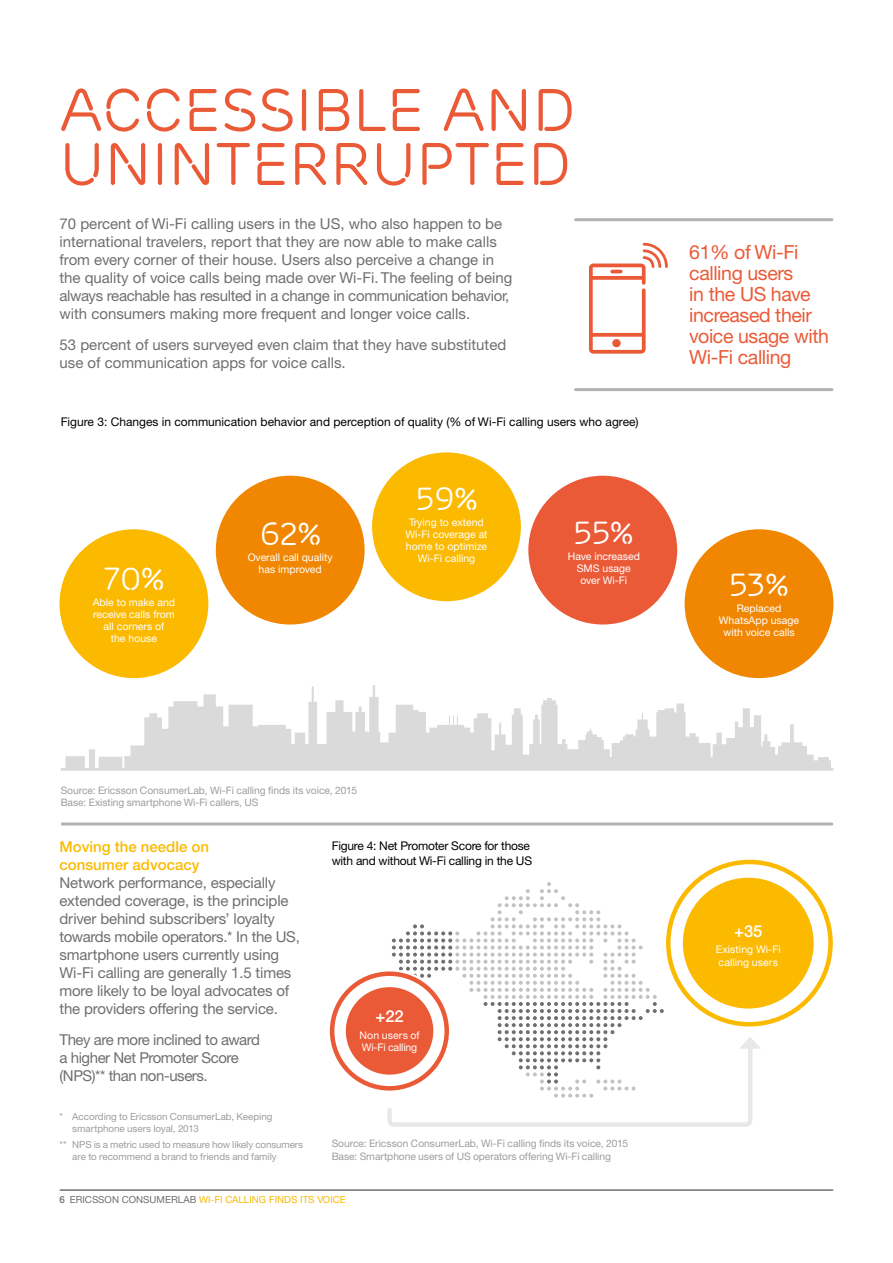
<style>
.page{position:relative;width:893px;height:1263px;background:#fff}
.page>*{position:absolute;margin:0;border:0;box-sizing:border-box;transform-origin:0 0}
.t1{font:60px/54px "Ericsson Capital";color:#eb5a37}
.t2{font:31.8px "Ericsson Capital TT";letter-spacing:-.02em;color:#fff}
.t3{font:19.5px/21px "Ericsson Sans";letter-spacing:-.02em;color:#eb5a37}
.t4{font:500 16.5px "Ericsson Sans";color:#fff}
.t5{font:15px/18px "Ericsson Sans";letter-spacing:-.01em;color:#706f6f}
.t6{font:500 15px/18px "Ericsson Sans";color:#fbba00}
.t7{font:12px/15px "Ericsson Sans";letter-spacing:-.01em;color:#000}
.t8{font:10.5px/12px "Ericsson Sans";color:#fff;text-align:center}
.t9{font:10.2px/12.3px "Ericsson Sans";letter-spacing:-.01em;color:#9d9d9c}
.t10{font:9.75px/11.7px "Ericsson Sans";letter-spacing:-.01em;color:#9d9d9c}
.t11{font:9.75px "Ericsson Sans";color:#fbba00}
.t12{font:9.75px "Ericsson Sans";color:#706f6f}
.s1{font-weight:500}
</style>
<div class="page">
<hr style="left:60px;top:1189px;width:773px;height:2px;background:#706f6f">
<hr style="left:62px;top:822px;width:770px;height:3px;background:#b3b2b2">
<svg style="left:589px;top:243px;width:79px;height:111px"></svg>
<hr style="left:576px;top:218px;width:256px;height:3px;background:#b3b2b2">
<hr style="left:576px;top:388px;width:256px;height:3px;background:#b3b2b2">
<svg style="left:61px;top:685px;width:772px;height:86px"></svg>
<div style="left:60px;top:529px;width:148px;height:149px;background:#fbba00;border-radius:50%"></div>
<div style="left:216px;top:476px;width:149px;height:148px;background:#f18700;border-radius:50%"></div>
<div style="left:528px;top:476px;width:149px;height:148px;background:#eb5a37;border-radius:50%"></div>
<div style="left:372px;top:452px;width:149px;height:149px;background:#fbba00;border-radius:50%"></div>
<div style="left:685px;top:529px;width:148px;height:149px;background:#f18700;border-radius:50%"></div>
<svg style="left:332px;top:974px;width:115px;height:114px"></svg>
<div style="left:328px;top:969px;width:123px;height:124px;border:9px solid #fff;border-radius:50%"></div>
<div style="left:664px;top:857px;width:171px;height:172px;border:9px solid #fff;border-radius:50%"></div>
<div style="left:683px;top:878px;width:131px;height:130px;background:#fbba00;border-radius:50%"></div>
<div style="left:346px;top:987px;width:87px;height:88px;background:#eb5a37;border-radius:50%"></div>
<svg style="left:385px;top:882px;width:376px;height:245px"></svg>
<h1 class="t1" style="left:60px;top:84px;width:518px">ACCESSIBLE AND<br>UNINTERRUPTED</h1>
<p class="t5" style="left:60px;top:215px;width:454px">70 percent of Wi-Fi calling users in the US , who also happen to be international travelers, report that they are now able to make calls from every corner of their house. Users also perceive a change in the quality of voice calls being made over Wi-Fi. The feeling of being always reachable has resulted in a change in communication behavior, with consumers making more frequent and longer voice calls.</p>
<p class="t5" style="left:60px;top:335px;width:448px">53 percent of users surveyed even claim that they have substituted use of communication apps for voice calls.</p>
<p class="t7" style="left:61px;top:414px;width:579px">Figure 3: Changes in communication behavior and perception of quality (% of Wi-Fi calling users who agree)</p>
<h2 class="t2" style="left:104px;top:561px;width:62px">70%</h2>
<p class="t8" style="left:93px;top:597px;width:84px">Able to make and receive calls from all corners of<br>the house</p>
<h2 class="t2" style="left:259px;top:515px;width:63px">62%</h2>
<p class="t8" style="left:248px;top:552px;width:86px">Overall call quality has improved</p>
<h2 class="t2" style="left:415px;top:480px;width:64px">59%</h2>
<p class="t8" style="left:405px;top:516px;width:84px">Trying to extend<br>Wi-Fi coverage at home to optimize<br>Wi-Fi calling</p>
<h2 class="t2" style="left:573px;top:514px;width:62px">55%</h2>
<p class="t8" style="left:577px;top:550px;width:65px;text-align:left;text-indent:-9px">H ave increased<br>SMS</p>
<p class="t8" style="left:580px;top:562px;width:52px;text-align:left;text-indent:22px">usage over Wi-Fi</p>
<h3 class="t3" style="left:689px;top:242px;width:141px">61% of Wi-Fi calling users<br>in the US have increased their voice usage with<br>Wi-Fi calling</h3>
<h2 class="t2" style="left:729px;top:566px;width:61px">53%</h2>
<p class="t8" style="left:719px;top:602px;width:82px">Replaced<br>WhatsApp usage with voice calls</p>
<p class="t9" style="left:61px;top:784px;width:298px">Source: Ericsson ConsumerLab, Wi-Fi calling finds its voice, 2015<br>Base: Existing smartphone Wi-Fi callers, US</p>
<p class="t6" style="left:60px;top:838px;width:151px">Moving the needle on consumer advocacy</p>
<p class="t5" style="left:60px;top:874px;width:242px">Network performance, especially extended coverage, is the principle driver behind subscribers’ loyalty towards mobile operators.* In the US, smartphone users currently using Wi-Fi calling are generally 1.5 times more likely to be loyal advocates of the providers offering the service.</p>
<p class="t5" style="left:60px;top:1031px;width:202px">They are more inclined to award a higher Net Promoter Score<br>(NPS</p>
<p class="t7" style="left:332px;top:838px;width:200px">Figure 4: Net Promoter Score for those with and without Wi-Fi calling in the US</p>
<p class="t4" style="left:376px;top:1007px;width:29px">+22</p>
<p class="t8" style="left:360px;top:1028px;width:62px;line-height:12.6px;text-align:left">Non users of<br>Wi-Fi calling</p>
<p class="t5" style="left:92px;top:1067px;width:117px">)** than non-users.</p>
<p class="t10" style="left:72px;top:1111px;width:202px;text-indent:-13px">* According to Ericsson ConsumerLab, Keeping smartphone users loyal, 2013</p>
<p class="t10" style="left:60px;top:1138px;width:13px">** NPS</p>
<p class="t10" style="left:72px;top:1138px;width:232px;text-indent:22px">is a metric used to measure how likely consumers are to recommend a brand to friends and family</p>
<p class="t9" style="left:332px;top:1137px;width:298px">Source: Ericsson ConsumerLab, Wi-Fi calling finds its voice, 2015<br>Base: Smartphone users of US operators offering Wi-Fi calling</p>
<p class="t12" style="left:60px;top:1194px;width:34px"><span class="s1">6</span>ERICSSON</p>
<p class="t12" style="left:122px;top:1194px;width:8px">CONSUMERLAB</p>
<p class="t11" style="left:199px;top:1194px;width:148px">Wi-Fi calli ng fi nds its voice</p>
<p class="t4" style="left:734px;top:921px;width:29px">+35</p>
<p class="t8" style="left:716px;top:943px;width:67px;line-height:12.6px;text-align:left">Existing Wi-Fi calling users</p>
</div>
